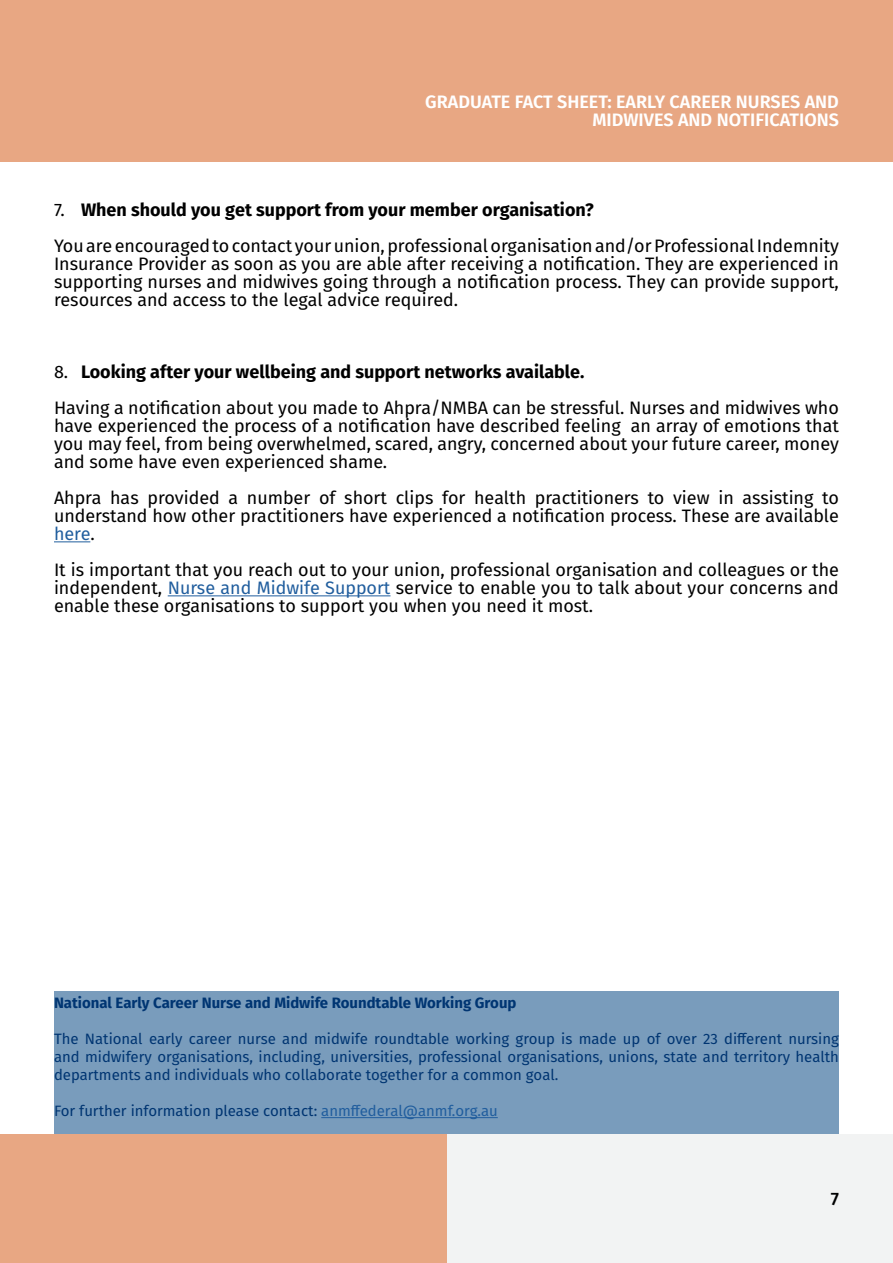
<style>
.page{position:relative;width:893px;height:1263px;background:#fff}
.page>*{position:absolute;margin:0;border:0;box-sizing:border-box;transform-origin:0 0}
.t1{font:18px/18px "Fira Sans";color:#000;text-align:justify}
.t2{font:600 18px/18px "Fira Sans";color:#fff;text-align:right}
.t3{font:500 18px "Fira Sans";color:#000}
.t4{font:15px/18px "Fira Sans";color:#003572;text-align:justify}
.t5{font:700 15px "Fira Sans";color:#003572}
.s1{font-weight:700}
.s2{color:#215e9e}
</style>
<div class="page">
<div style="left:446px;top:1134px;width:447px;height:129px;background:#f2f3f3"></div>
<div style="left:0;top:0;width:893px;height:162px;background:#e8a783"></div>
<div style="left:0;top:1134px;width:446px;height:129px;background:#e8a783"></div>
<hr style="left:54px;top:541px;width:36px;height:1px;background:#215e9e">
<hr style="left:168px;top:595px;width:222px;height:1px;background:#215e9e">
<div style="left:54px;top:992px;width:785px;height:142px;background:#799cbc"></div>
<hr style="left:321px;top:1117px;width:177px;height:1px;background:#215e9e">
<p class="t2" style="left:425px;top:92px;width:415px">GRADUATE FACT SHEET: EARLY CAREER NURSES AND<br>MIDWIVES AND NOTIFICATIONS</p>
<p class="t1" style="left:54px;top:191px;width:786px;line-height:36px">7. <span class="s1">When should you get support from your member organisation?<br></span>You are encouraged to contact your union, professional organisation and/or Professional Indemnity</p>
<p class="t1" style="left:54px;top:254px;width:786px">Insurance Provider as soon as you are able after receiving a notification. They are experienced in supporting nurses and midwives going through a notification process. They can provide support, resources and access to the legal advice required.</p>
<p class="t1" style="left:54px;top:353px;width:786px;line-height:36px">8. <span class="s1">Looking after your wellbeing and support networks available.<br></span>Having a notification about you made to Ahpra/NMBA can be stressful. Nurses and midwives who</p>
<p class="t1" style="left:54px;top:416px;width:786px">have experienced the process of a notification have described feeling an array of emotions that you may feel, from being overwhelmed, scared, angry, concerned about your future career, money and some have even experienced shame.</p>
<p class="t1" style="left:54px;top:488px;width:786px">Ahpra has provided a number of short clips for health practitioners to view in assisting to understand how other practitioners have experienced a notification process. These are available <span class="s2">here</span>.</p>
<p class="t1" style="left:54px;top:560px;width:786px">It is important that you reach out to your union, professional organisation and colleagues or the independent, <span class="s2">Nurse and Midwife Support</span> service to enable you to talk about your concerns and enable these organisations to support you when you need it most.</p>
<p class="t5" style="left:54px;top:990px;width:464px">National Early Career Nurse and Midwife Roundtable Working Group</p>
<p class="t4" style="left:54px;top:1029px;width:786px">The National early career nurse and midwife roundtable working group is made up of over 23 different nursing and midwifery organisations, including, universities, professional organisations, unions, state and territory health departments and individuals who collaborate together for a common goal.</p>
<p class="t4" style="left:54px;top:1101px;width:445px">For further information please contact: <span class="s2">anmffederal@anmf.org.au</span></p>
<p class="t3" style="left:831px;top:1184px;width:10px">7</p>
</div>
